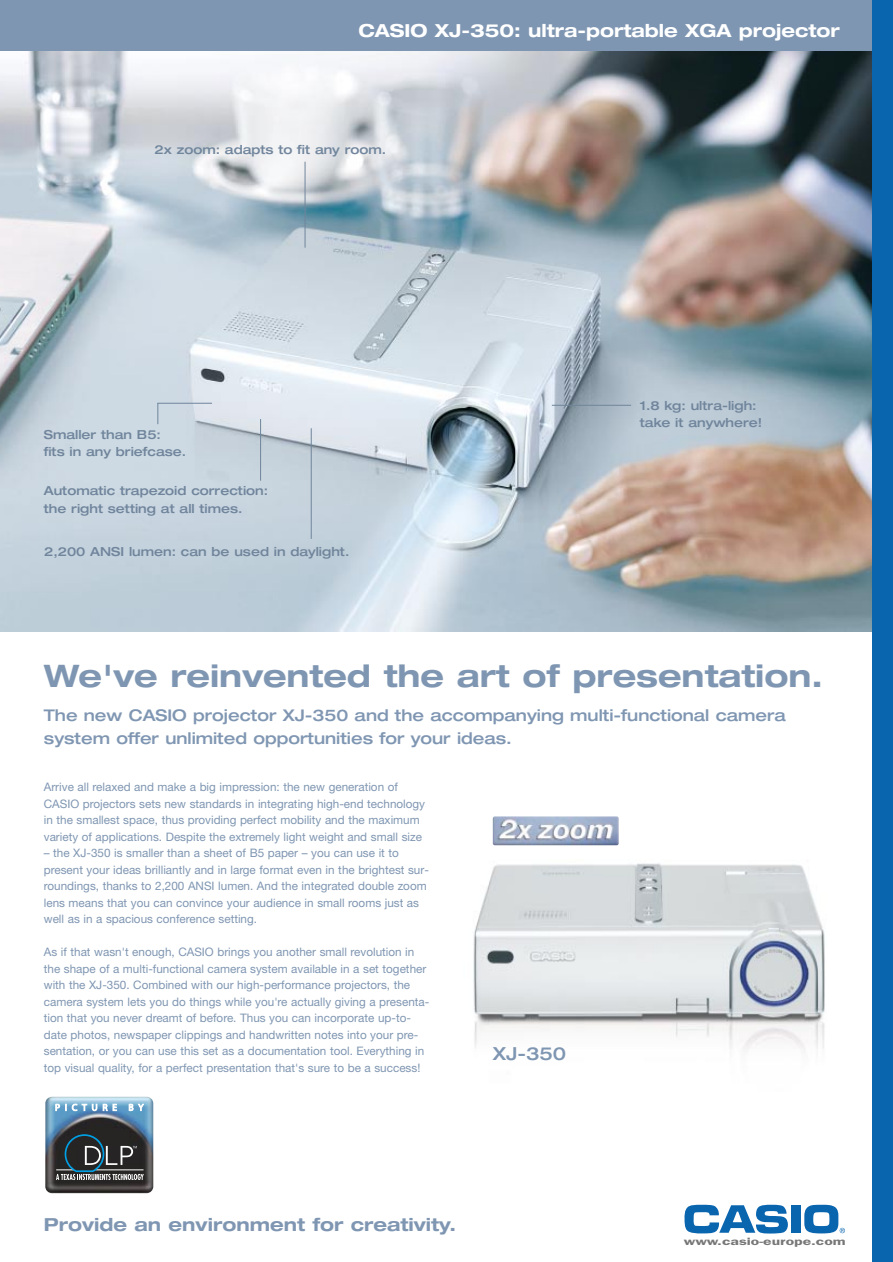
<style>
.page{position:relative;width:893px;height:1262px;background:#fff}
.page>*{position:absolute;margin:0;border:0;box-sizing:border-box;transform-origin:0 0}
.t1{font:700 expanded 31.05px "Helvetica Neue";color:#7f96b2}
.t2{font:700 expanded 18px "Helvetica Neue";color:#fff}
.t3{font:700 expanded 18px "Helvetica Neue";color:#7f96b2}
.t4{font:500 expanded 18px "Helvetica Neue";color:#7f96b2}
.t5{font:500 expanded 16.2px/22.8px "Helvetica Neue";color:#7f96b2}
.t6{font:500 expanded 12.45px/17.5px "Helvetica Neue";color:#70859c}
.t7{font:11.7px/16.5px "Helvetica Neue";color:#7f96b2}
.t8{font:600 10.5px "Franklin Gothic";color:#777;scale:1.5 1}
</style>
<div class="page">
<img style="left:0;top:51px;width:872px;height:580px">
<hr style="left:305px;top:162px;width:1px;height:86px;background:#70859c">
<svg style="left:157px;top:404px;width:1px;height:20px"></svg>
<hr style="left:260px;top:419px;width:1px;height:61px;background:#70859c">
<hr style="left:311px;top:428px;width:1px;height:111px;background:#70859c">
<hr style="left:552px;top:405px;width:79px;height:1px;background:#70859c">
<hr style="left:157px;top:403px;width:55px;height:1px;background:#70859c">
<div style="left:0;top:0;width:892px;height:51px;background:#7f96b2"></div>
<div style="left:872px;top:0;width:20px;height:1261px;background:#0a65af"></div>
<img style="left:473px;top:863px;width:352px;height:188px">
<svg style="left:46px;top:1098px;width:108px;height:96px"></svg>
<img style="left:45px;top:1096px;width:108px;height:97px;border-radius:7px">
<svg style="left:56px;top:1104px;width:10px;height:6px"></svg>
<svg style="left:72px;top:1104px;width:25px;height:6px"></svg>
<svg style="left:103px;top:1104px;width:4px;height:6px"></svg>
<svg style="left:113px;top:1104px;width:4px;height:6px"></svg>
<svg style="left:129px;top:1104px;width:15px;height:6px"></svg>
<svg style="left:56px;top:1133px;width:88px;height:47px;background:#42494c"></svg>
<img style="left:493px;top:816px;width:125px;height:29px;border-radius:2px">
<div style="left:791px;top:1205px;width:9px;height:27px;background:#0a65af"></div>
<svg style="left:684px;top:1204px;width:104px;height:29px"></svg>
<svg style="left:804px;top:1204px;width:41px;height:29px"></svg>
<h2 class="t2" style="left:358px;top:24px;width:483px">CASIO XJ-350: ultra-portable XGA projector</h2>
<p class="t6" style="left:155px;top:142px;width:233px">2x zoom: adapts to fit any room.</p>
<p class="t6" style="left:44px;top:426px;width:144px">Smaller than B5:<br>fits in any briefcase.</p>
<p class="t6" style="left:44px;top:483px;width:226px">Automatic trapezoid correction: the right setting at all times.</p>
<p class="t6" style="left:44px;top:544px;width:307px">2,200 ANSI lumen: can be used in daylight.</p>
<p class="t6" style="left:639px;top:397px;width:124px">1.8 kg: ultra-ligh: take it anywhere!</p>
<h1 class="t1" style="left:44px;top:664px;width:780px">We've reinvented the art of presentation.</h1>
<h3 class="t5" style="left:44px;top:705px;width:743px">The new CASIO projector XJ-350 and the accompanying multi-functional camera system offer unlimited opportunities for your ideas.</h3>
<p class="t7" style="left:44px;top:780px;width:383px">Arrive all relaxed and make a big impression: the new generation of CASIO projectors sets new standards in integrating high-end technology in the smallest space, thus providing perfect mobility and the maximum variety of applications. Despite the extremely light weight and small size</p>
<p class="t7" style="left:44px;top:846px;width:386px">– the XJ-350 is smaller than a sheet of B5 paper – you can use it to present your ideas brilliantly and in large format even in the brightest sur&shy;roundings, thanks to 2,200 ANSI lumen. And the integrated double zoom lens means that you can convince your audience in small rooms just as well as in a spacious conference setting.</p>
<p class="t7" style="left:44px;top:945px;width:387px">As if that wasn't enough, CASIO brings you another small revolution in the shape of a multi-functional camera system available in a set together with the XJ-350. Combined with our high-performance projectors, the camera system lets you do things while you're actually giving a presenta&shy;tion that you never dreamt of before. Thus you can incorporate up-to&shy;date photos, newspaper clippings and handwritten notes into your pre&shy;sentation, or you can use this set as a documentation tool. Everything in top visual quality, for a perfect presentation that's sure to be a success!</p>
<h2 class="t4" style="left:493px;top:1047px;width:75px">XJ-350</h2>
<h2 class="t3" style="left:44px;top:1217px;width:413px">Provide an environment for creativity.</h2>
<p class="t8" style="left:683px;top:1238px;width:110px">www.casio-europe.com</p>
</div>
